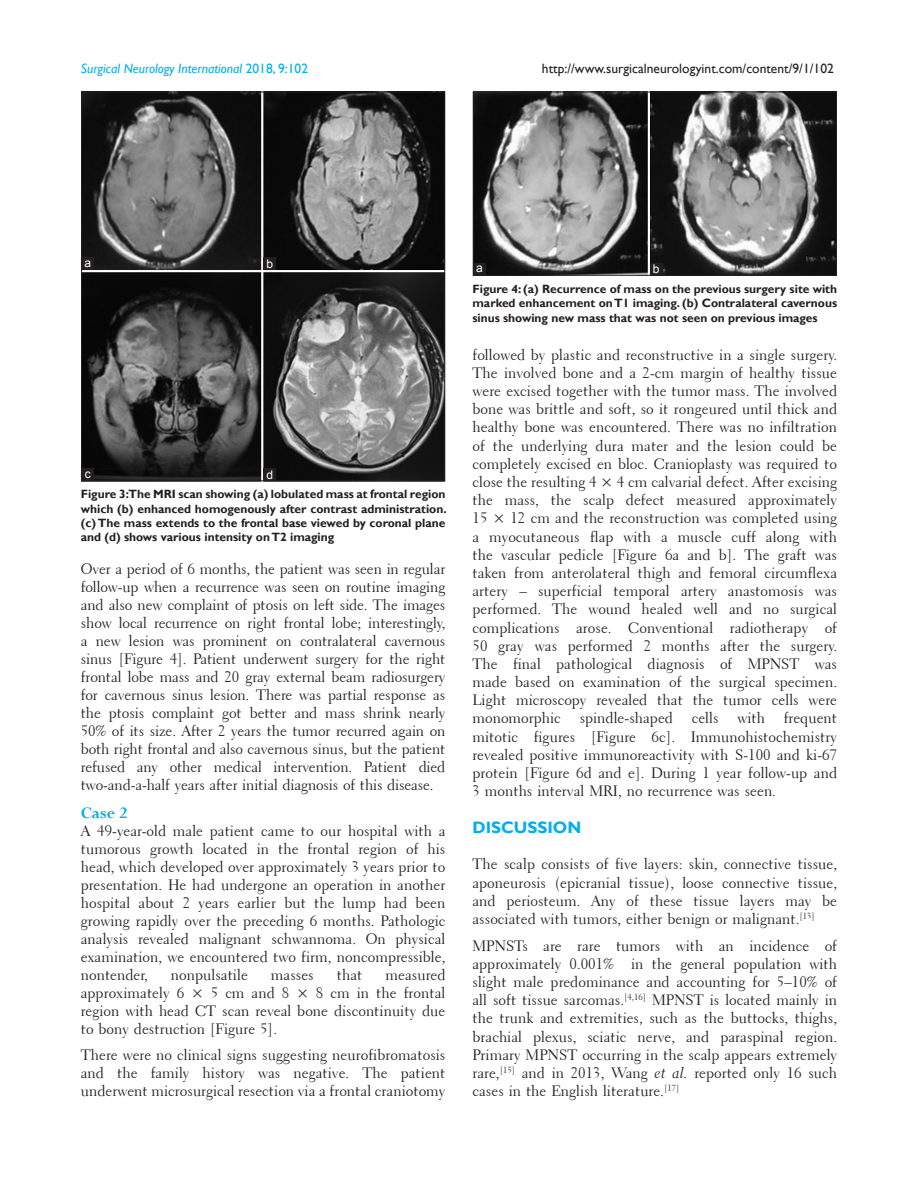
<style>
.page{position:relative;width:918px;height:1188px;background:#fff}
.page>*{position:absolute;margin:0;border:0;box-sizing:border-box;transform-origin:0 0}
.t1{font:700 18px "Perpetua";color:#00aeef}
.t2{font:700 16.5px "Gill Sans";color:#00aeef}
.TX{font:15px/18.1px "Transitional 521 BT Roman A";color:#231f20;text-align:justify}
.t3{font:13.5px "Gill Sans";color:#231f20}
.t4{font:italic 13.5px "Gill Sans";color:#00aeef}
.FGC{font:700 12px/14.4px "Gill Sans";color:#231f20;text-align:justify}
.LABEL{font:12px "Arial";color:#fff}
.s1{font-style:normal}
.s2{font-family:"Transitional 521 BT Cursive A"}
</style>
<div class="page">
<img style="left:475px;top:94px;width:360px;height:179px">
<div style="left:473px;top:92px;width:364px;height:183px;border:1px solid #231f20"></div>
<div style="left:650px;top:263px;width:13px;height:12px;background:#231f20"></div>
<div style="left:473px;top:263px;width:13px;height:12px;background:#231f20"></div>
<img style="left:83px;top:94px;width:360px;height:385px">
<div style="left:81px;top:92px;width:364px;height:389px;border:1px solid #231f20"></div>
<div style="left:264px;top:468px;width:12px;height:13px;background:#231f20"></div>
<div style="left:81px;top:468px;width:13px;height:13px;background:#231f20"></div>
<div style="left:264px;top:257px;width:12px;height:13px;background:#231f20"></div>
<div style="left:81px;top:257px;width:13px;height:13px;background:#231f20"></div>
<p class="t4" style="left:81px;top:61px;width:229px">Surgical Neurology International <span class="s1">2018, 9:102</span></p>
<p class="t3" style="left:542px;top:61px;width:293px">http://www.surgicalneurologyint.com/content/9/1/102</p>
<p class="LABEL" style="left:84px;top:255px;width:8px">a</p>
<p class="LABEL" style="left:267px;top:256px;width:8px">b</p>
<p class="LABEL" style="left:85px;top:466px;width:7px">c</p>
<p class="LABEL" style="left:267px;top:467px;width:8px">d</p>
<p class="FGC" style="left:81px;top:487px;width:367px">Figure 3:The MRI scan showing (a) lobulated mass at frontal region which (b) enhanced homogenously after contrast administration. (c) The mass extends to the frontal base viewed by coronal plane and (d) shows various intensity on T2 imaging</p>
<p class="TX" style="left:81px;top:560px;width:366px">Over a period of 6 months, the patient was seen in regular follow‑up when a recurrence was seen on routine imaging and also new complaint of ptosis on left side. The images show local recurrence on right frontal lobe; interestingly, a new lesion was prominent on contralateral cavernous sinus [Figure 4]. Patient underwent surgery for the right frontal lobe mass and 20 gray external beam radiosurgery for cavernous sinus lesion. There was partial response as the ptosis complaint got better and mass shrink nearly 50% of its size. After 2 years the tumor recurred again on both right frontal and also cavernous sinus, but the patient refused any other medical intervention. Patient died two‑and‑a‑half years after initial diagnosis of this disease.</p>
<h2 class="t1" style="left:81px;top:801px;width:48px">Case 2</h2>
<p class="TX" style="left:81px;top:822px;width:366px">A 49‑year‑old male patient came to our hospital with a tumorous growth located in the frontal region of his head, which developed over approximately 3 years prior to presentation. He had undergone an operation in another hospital about 2 years earlier but the lump had been growing rapidly over the preceding 6 months. Pathologic analysis revealed malignant schwannoma. On physical examination, we encountered two firm, noncompressible, nontender,</p>
<p class="TX" style="left:81px;top:966px;width:366px;text-indent:305px">measured approximately 6 × 5 cm and 8 × 8 cm in the frontal region with head CT scan reveal bone discontinuity due to bony destruction [Figure 5].</p>
<p class="TX" style="left:81px;top:1046px;width:366px">There were no clinical signs suggesting neurofibromatosis and the family history was negative. The patient underwent microsurgical resection via a frontal craniotomy</p>
<p class="TX" style="left:171px;top:966px;width:78px">nonpulsatile</p>
<p class="TX" style="left:271px;top:966px;width:44px">masses</p>
<p class="TX" style="left:337px;top:966px;width:27px">that</p>
<p class="LABEL" style="left:476px;top:260px;width:8px">a</p>
<p class="LABEL" style="left:653px;top:261px;width:8px">b</p>
<p class="FGC" style="left:472px;top:282px;width:366px">Figure 4: (a) Recurrence of mass on the previous surgery site with marked enhancement on T1 imaging. (b) Contralateral cavernous sinus showing new mass that was not seen on previous images</p>
<p class="TX" style="left:472px;top:346px;width:366px">followed by plastic and reconstructive in a single surgery.<br>The involved bone and a 2‑cm margin of healthy tissue were excised together with the tumor mass. The involved bone was brittle and soft, so it rongeured until thick and healthy bone was encountered. There was no infiltration of the underlying dura mater and the lesion could be completely excised en bloc. Cranioplasty was required to close the resulting 4 × 4 cm calvarial defect. After excising the mass, the scalp defect measured approximately 15 × 12 cm and the reconstruction was completed using a myocutaneous flap with a muscle cuff along with the vascular pedicle [Figure 6a and b]. The graft was taken from anterolateral thigh and femoral circumflexa artery – superficial temporal artery anastomosis was performed. The wound healed well and no surgical complications arose. Conventional radiotherapy of 50 gray was performed 2 months after the surgery.<br>The final pathological diagnosis of MPNST was made based on examination of the surgical specimen.<br>Light microscopy revealed that the tumor cells were monomorphic spindle‑shaped cells with frequent mitotic figures [Figure 6c]. Immunohistochemistry revealed positive immunoreactivity with S‑100 and ki‑67 protein [Figure 6d and e]. During 1 year follow‑up and 3 months interval MRI, no recurrence was seen.</p>
<h1 class="t2" style="left:472px;top:818px;width:110px">DISCUSSION</h1>
<p class="TX" style="left:472px;top:855px;width:366px">The scalp consists of five layers: skin, connective tissue, aponeurosis (epicranial tissue), loose connective tissue, and periosteum. Any of these tissue layers may be associated with tumors, either benign or malignant.<sup>[13]</sup></p>
<p class="TX" style="left:472px;top:937px;width:366px">MPNSTs are rare tumors with an incidence of approximately 0.001% in the general population with slight male predominance and accounting for 5–10% of all soft tissue sarcomas.<sup>[4,16]</sup> MPNST is located mainly in the trunk and extremities, such as the buttocks, thighs, brachial plexus, sciatic nerve, and paraspinal region.<br>Primary MPNST occurring in the scalp appears extremely rare,<sup>[15]</sup> and in 2013, Wang <span class="s2">et al.</span> reported only 16 such cases in the English literature.<sup>[17]</sup></p>
</div>
